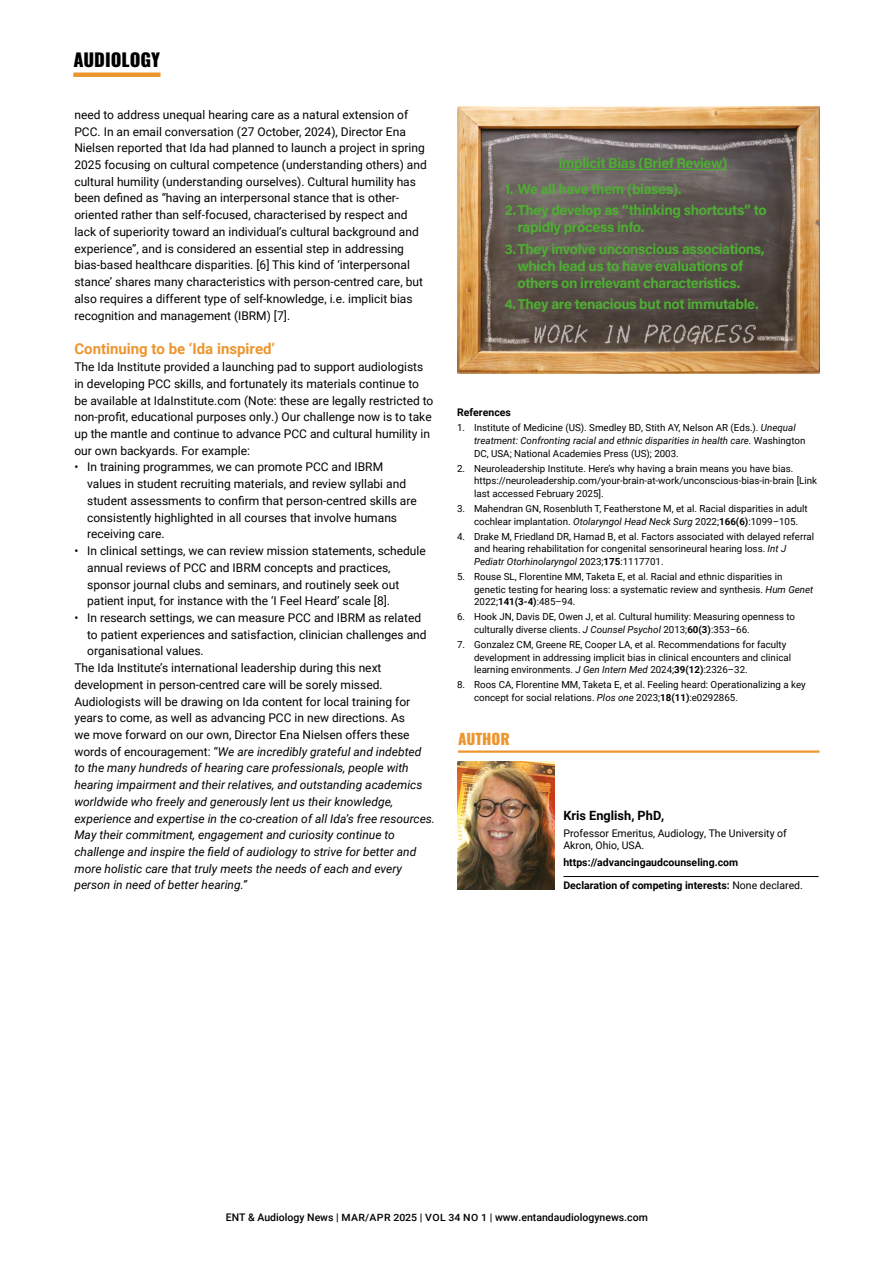
<style>
.page{position:relative;width:893px;height:1263px;background:#fff}
.page>*{position:absolute;margin:0;border:0;box-sizing:border-box;transform-origin:0 0}
.t1{font:800 18px "Oswald";letter-spacing:-.005em;color:#000}
.t2{font:700 15px "Roboto";color:#ed962f}
.t3{font:800 15px "Oswald";color:#ed962f}
.t4{font:700 14.25px/21.3px "Acumin Pro";letter-spacing:-.025em;color:#4ead33}
.t5{font:700 12.75px "Roboto";color:#000}
.t6{font:12px/16.6px "Roboto";color:#000}
.t7{font:italic 12px "Roboto";color:#000}
.t8{font:700 10.5px "Roboto";color:#000}
.t9{font:500 10.5px "Roboto";color:#000}
.t10{font:10.5px/12.6px "Roboto";color:#000}
.t11{font:9.75px/12.8px "Roboto";color:#000}
.s1{font-style:normal}
.s2{font-style:italic}
.s3{font-weight:700}
.s4{font-weight:400}
.s5{font-size:10.05px}
</style>
<div class="page">
<img style="left:457px;top:762px;width:98px;height:127px">
<hr style="left:563px;top:876px;width:256px;height:1px;background:#000">
<hr style="left:458px;top:750px;width:361px;height:3px;background:#ed962f">
<img style="left:457px;top:106px;width:362px;height:268px">
<hr style="left:558px;top:169px;width:169px;height:1px;background:#4ead33">
<div style="left:73px;top:72px;width:88px;height:5px;background:#ed962f"></div>
<h1 class="t1" style="left:73px;top:50px;width:88px">AUDIOLOGY</h1>
<p class="t6" style="left:74px;top:106px;width:354px">need to address unequal hearing care as a natural extension of PCC. In an email conversation (27 October, 2024), Director Ena Nielsen reported that Ida had planned to launch a project in spring 2025 focusing on cultural competence (understanding others) and cultural humility (understanding ourselves). Cultural humility has been defined as “having an interpersonal stance that is other&shy;oriented rather than self-focused, characterised by respect and lack of superiority toward an individual’s cultural background and experience”, and is considered an essential step in addressing bias-based healthcare disparities. [6] This kind of ‘interpersonal stance’ shares many characteristics with person-centred care, but also requires a different type of self-knowledge, i.e. implicit bias recognition and management (IBRM) [7].</p>
<p class="t2" style="left:74px;top:339px;width:202px">Continuing to be ‘Ida inspired’</p>
<p class="t6" style="left:74px;top:358px;width:360px">The Ida Institute provided a launching pad to support audiologists in developing PCC skills, and fortunately its materials continue to be available at IdaInstitute.com (Note: these are legally restricted to non-profit, educational purposes only.) Our challenge now is to take up the mantle and continue to advance PCC and cultural humility in our own backyards. For example:</p>
<p class="t6" style="left:87px;top:458px;width:331px;text-indent:-13px">• In training programmes, we can promote PCC and IBRM values in student recruiting materials, and review syllabi and student assessments to confirm that person-centred skills are consistently highlighted in all courses that involve humans receiving care.</p>
<p class="t6" style="left:87px;top:542px;width:340px;text-indent:-13px">• In clinical settings, we can review mission statements, schedule annual reviews of PCC and IBRM concepts and practices, sponsor journal clubs and seminars, and routinely seek out patient input, for instance with the ‘I Feel Heard’ scale [8].</p>
<p class="t6" style="left:74px;top:609px;width:348px">• In research settings, we can measure PCC and IBRM as related</p>
<p class="t6" style="left:87px;top:626px;width:341px">to patient experiences and satisfaction, clinician challenges and</p>
<p class="t6" style="left:87px;top:642px;width:118px">organisational values.</p>
<p class="t6" style="left:74px;top:659px;width:309px">The Ida Institute’s international leadership during this next</p>
<p class="t6" style="left:74px;top:676px;width:310px">development in person-centred care will be sorely missed.</p>
<p class="t6" style="left:74px;top:692px;width:337px">Audiologists will be drawing on Ida content for local training for</p>
<p class="t6" style="left:74px;top:709px;width:332px">years to come, as well as advancing PCC in new directions. As</p>
<p class="t6" style="left:74px;top:726px;width:337px">we move forward on our own, Director Ena Nielsen offers these</p>
<p class="t7" style="left:74px;top:743px;width:349px"><span class="s1">words of encouragement: “</span>We are incredibly grateful and indebted</p>
<p class="t7" style="left:74px;top:760px;width:336px">to the many hundreds of hearing care professionals, people with</p>
<p class="t7" style="left:74px;top:776px;width:350px">hearing impairment and their relatives, and outstanding academics</p>
<p class="t7" style="left:74px;top:793px;width:320px">worldwide who freely and generously lent us their knowledge,</p>
<p class="t7" style="left:74px;top:810px;width:362px">experience and expertise in the co-creation of all Ida’s free resources.</p>
<p class="t7" style="left:74px;top:827px;width:322px">May their commitment, engagement and curiosity continue to</p>
<p class="t7" style="left:74px;top:843px;width:343px">challenge and inspire the field of audiology to strive for better and</p>
<p class="t7" style="left:74px;top:860px;width:329px">more holistic care that truly meets the needs of each and every</p>
<p class="t7" style="left:74px;top:877px;width:174px">person in need of better hearing.”</p>
<p class="t4" style="left:558px;top:152px;width:171px">Implicit Bias (Brief Review)</p>
<p class="t4" style="left:505px;top:178px;width:263px">1. We all have them (biases).<br>2.They develop as “thinking shortcuts” to</p>
<p class="t4" style="left:505px;top:216px;width:262px;text-indent:13px">rapidly process info.<br>3.They involve unconscious associations,</p>
<p class="t4" style="left:517px;top:257px;width:227px;line-height:17.1px">which lead us to have evaluations of others on irrelevant characteristics.</p>
<p class="t4" style="left:505px;top:293px;width:255px">4.They are tenacious but not immutable.</p>
<p class="t8" style="left:457px;top:405px;width:55px">References</p>
<p class="t11" style="left:474px;top:421px;width:333px;text-indent:-17px">1. Institute of Medicine (US). Smedley BD, Stith AY, Nelson AR (Eds.). <span class="s2">Unequal treatment: Confronting racial and ethnic disparities in health care.</span> Washington<br>DC, USA; National Academies Press (US); 2003.</p>
<p class="t11" style="left:474px;top:461px;width:345px;text-indent:-17px">2. Neuroleadership Institute. Here’s why having a brain means you have bias. https://neuroleadership.com/your-brain-at-work/unconscious-bias-in-brain [Link last accessed February 2025].</p>
<p class="t11" style="left:474px;top:502px;width:335px;text-indent:-17px">3. Mahendran GN, Rosenbluth T, Featherstone M, et al. Racial disparities in adult cochlear implantation. <span class="s2">Otolaryngol Head Neck Surg</span> 2022;<span class="s3">166(6)</span>:1099–105.</p>
<p class="t11" style="left:474px;top:529px;width:342px;text-indent:-17px">4. Drake M, Friedland DR, Hamad B, et al. Factors associated with delayed referral and hearing rehabilitation for congenital sensorineural hearing loss. <span class="s2">Int J<br>Pediatr Otorhinolaryngol</span> 2023;<span class="s3">175</span>:1117701.</p>
<p class="t11" style="left:474px;top:570px;width:341px;text-indent:-17px">5. Rouse SL, Florentine MM, Taketa E, et al. Racial and ethnic disparities in genetic testing for hearing loss: a systematic review and synthesis. <span class="s2">Hum Genet<br></span>2022;<span class="s3">141(3-4)</span>:485–94.</p>
<p class="t11" style="left:474px;top:610px;width:322px;text-indent:-17px">6. Hook JN, Davis DE, Owen J, et al. Cultural humility: Measuring openness to culturally diverse clients. <span class="s2">J Counsel Psychol</span> 2013;<span class="s3">60(3)</span>:353–66.</p>
<p class="t11" style="left:474px;top:638px;width:318px;text-indent:-17px">7. Gonzalez CM, Greene RE, Cooper LA, et al. Recommendations for faculty development in addressing implicit bias in clinical encounters and clinical learning environments. <span class="s2">J Gen Intern Med</span> 2024;<span class="s3">39(12)</span>:2326–32.</p>
<p class="t11" style="left:474px;top:678px;width:333px;text-indent:-17px">8. Roos CA, Florentine MM, Taketa E, et al. Feeling heard: Operationalizing a key concept for social relations. <span class="s2">Plos one</span> 2023;<span class="s3">18(11)</span>:e0292865.</p>
<p class="t3" style="left:458px;top:731px;width:53px">AUTHOR</p>
<p class="t5" style="left:563px;top:806px;width:102px">Kris English, PhD,</p>
<p class="t10" style="left:563px;top:826px;width:225px">Professor Emeritus, Audiology, The University of<br>Akron, Ohio, USA.</p>
<p class="t8" style="left:563px;top:855px;width:176px">https://advancingaudcounseling.com</p>
<p class="t8" style="left:563px;top:878px;width:241px">Declaration of competing interests: <span class="s4">None declared.</span></p>
<p class="t9" style="left:226px;top:1210px;width:424px">ENT &amp; Audiology News | <span class="s5">MAR/APR 2025</span> | <span class="s5">VOL 34 NO 1</span> | www.entandaudiologynews.com</p>
</div>
